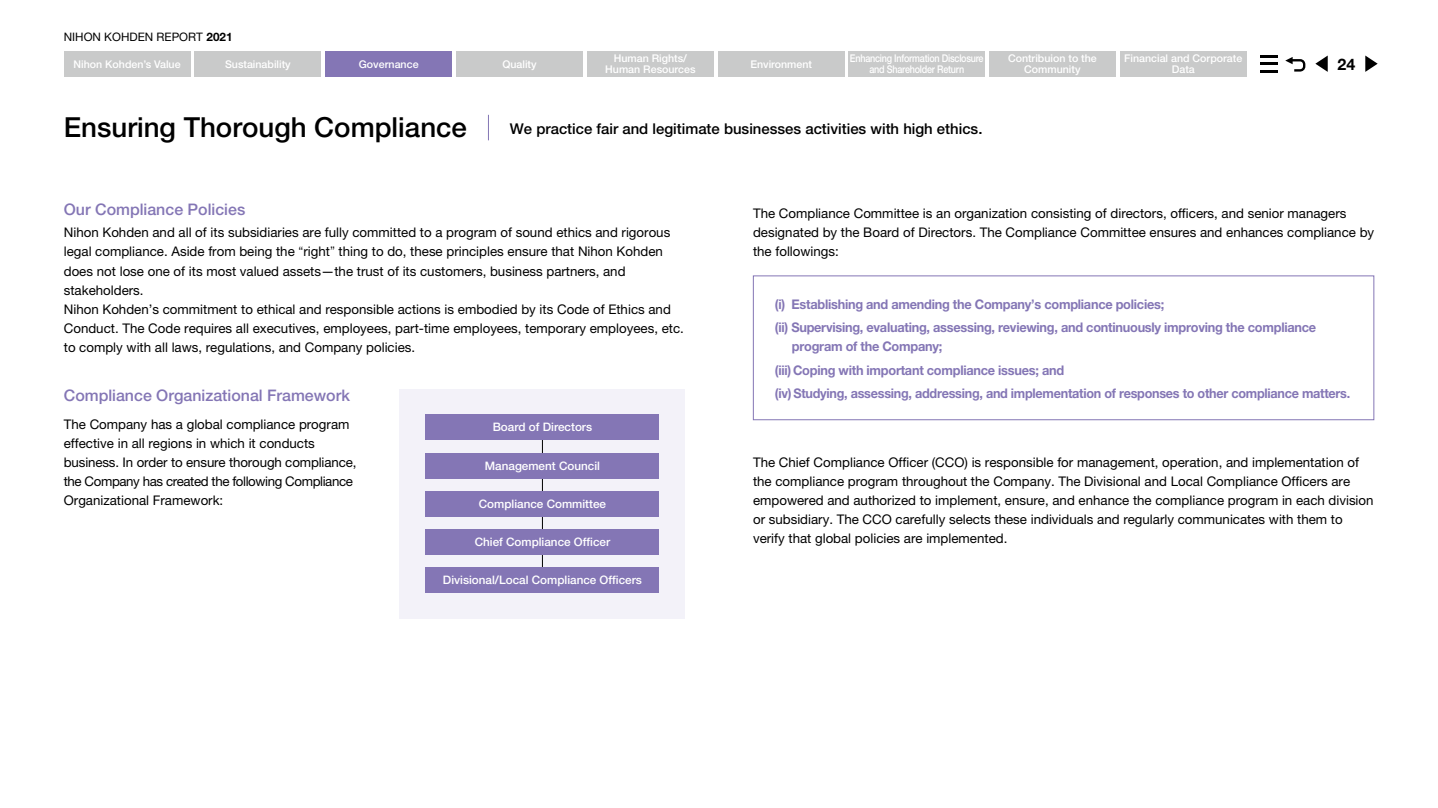
<style>
.page{position:relative;width:1438px;height:808px;background:#fff}
.page>*{position:absolute;margin:0;border:0;box-sizing:border-box;transform-origin:0 0}
.EN_大見出し_1{font:500 27.6px "Helvetica Neue LT Pro";color:#000}
.EN_見出し{font:500 15.9px "Helvetica Neue LT Pro";color:#8476b5}
.t1{font:700 15.9px "Helvetica Neue LT Pro";color:#000}
.EN_リード{font:500 14.85px "Helvetica Neue LT Pro";color:#000}
.EN_本文{font:13.35px/19.2px "Helvetica Neue LT Pro";color:#000}
.EN_本文-2{font:700 13.35px/19.2px "Helvetica Neue LT Pro";letter-spacing:-.02em;color:#8476b5;scale:.96 1}
.EN_表タイトル{font:500 11.7px "Helvetica Neue LT Pro";color:#fff}
.t2{font:11.7px "Helvetica Neue LT Pro";color:#000}
.t3{font:500 10.65px/10.6px "Helvetica Neue LT Pro";color:#fff;text-align:center}
.t4{font:500 10.65px/10.6px "Helvetica Neue LT Pro";letter-spacing:-.025em;color:#fff;text-align:center;scale:.85 1}
.s1{font-family:"Helvetica Neue";font-weight:700}
.s2{font-family:"Helvetica Neue";font-weight:300}
</style>
<div class="page">
<svg style="left:488px;top:115px;width:1px;height:25px"></svg>
<div style="left:753px;top:276px;width:620px;height:144px;border:1px solid #8476b5"></div>
<div style="left:400px;top:389px;width:285px;height:230px;background:#f3f2f9"></div>
<hr style="left:542px;top:423px;width:1px;height:158px;background:#000">
<div style="left:425px;top:415px;width:234px;height:25px;background:#8476b5"></div>
<div style="left:425px;top:453px;width:234px;height:25px;background:#8476b5"></div>
<div style="left:425px;top:491px;width:234px;height:26px;background:#8476b5"></div>
<div style="left:425px;top:568px;width:234px;height:25px;background:#8476b5"></div>
<div style="left:425px;top:529px;width:234px;height:26px;background:#8476b5"></div>
<svg style="left:1315px;top:56px;width:12px;height:16px"></svg>
<svg style="left:1365px;top:56px;width:12px;height:16px"></svg>
<hr style="left:1260px;top:55px;width:17px;height:3px;background:#000">
<hr style="left:1260px;top:70px;width:17px;height:3px;background:#000">
<svg style="left:1260px;top:63px;width:17px;height:2px"></svg>
<svg style="left:1285px;top:57px;width:21px;height:15px"></svg>
<div style="left:325px;top:51px;width:127px;height:26px;background:#8476b5"></div>
<div style="left:64px;top:51px;width:126px;height:26px;background:#c9caca"></div>
<div style="left:718px;top:51px;width:126px;height:26px;background:#c9caca"></div>
<div style="left:456px;top:51px;width:127px;height:26px;background:#c9caca"></div>
<div style="left:848px;top:51px;width:136px;height:26px;background:#c9caca"></div>
<div style="left:989px;top:51px;width:126px;height:25px;background:#c9caca"></div>
<div style="left:1119px;top:51px;width:127px;height:25px;background:#c9caca"></div>
<div style="left:587px;top:51px;width:126px;height:25px;background:#c9caca"></div>
<div style="left:195px;top:51px;width:126px;height:26px;background:#c9caca"></div>
<p class="t2" style="left:64px;top:29px;width:170px">NIHON KOHDEN REPORT <span class="s1">2021</span></p>
<p class="t3" style="left:74px;top:58px;width:108px">Nihon Kohden’s Value</p>
<p class="t3" style="left:359px;top:58px;width:61px">Governance</p>
<p class="t3" style="left:502px;top:58px;width:36px">Quality</p>
<p class="t3" style="left:750px;top:58px;width:63px">Environment</p>
<p class="t1" style="left:1337px;top:54px;width:19px">24</p>
<p class="t3" style="left:605px;top:53px;width:92px">Human Rights/<br>Human Resources</p>
<p class="t4" style="left:849px;top:53px;width:159px">Enhancing Information Disclosure and Shareholder Return</p>
<p class="t3" style="left:1007px;top:53px;width:90px">Contribuion to the<br>Community</p>
<p class="t3" style="left:1124px;top:53px;width:119px">Financial and Corporate<br>Data</p>
<p class="t3" style="left:225px;top:58px;width:67px">Sustainability</p>
<p class="EN_大見出し_1" style="left:64px;top:110px;width:404px">Ensuring Thorough Compliance</p>
<p class="EN_リード" style="left:510px;top:120px;width:474px">We practice fair and legitimate businesses activities with high ethics.</p>
<p class="EN_見出し" style="left:64px;top:199px;width:183px">Our Compliance Policies</p>
<p class="EN_本文" style="left:64px;top:223px;width:608px">Nihon Kohden and all of its subsidiaries are fully committed to a program of sound ethics and rigorous legal compliance. Aside from being the <span class="s2">“</span>right<span class="s2">”</span> thing to do, these principles ensure that Nihon Kohden does not lose one of its most valued assets—the trust of its customers, business partners, and stakeholders.</p>
<p class="EN_本文" style="left:64px;top:299px;width:621px">Nihon Kohden’s commitment to ethical and responsible actions is embodied by its Code of Ethics and<br>Conduct. The Code requires all executives, employees, part-time employees, temporary employees, etc. to comply with all laws, regulations, and Company policies.</p>
<p class="EN_見出し" style="left:64px;top:386px;width:287px">Compliance Organizational Framework</p>
<p class="EN_本文" style="left:64px;top:414px;width:294px">The Company has a global compliance program effective in all regions in which it conducts business. In order to ensure thorough compliance, the Company has created the following Compliance Organizational Framework:</p>
<p class="EN_表タイトル" style="left:492px;top:420px;width:101px">Board of Directors</p>
<p class="EN_表タイトル" style="left:485px;top:458px;width:117px">Management Council</p>
<p class="EN_表タイトル" style="left:479px;top:497px;width:129px">Compliance Committee</p>
<p class="EN_表タイトル" style="left:474px;top:535px;width:137px">Chief Compliance Officer</p>
<p class="EN_表タイトル" style="left:443px;top:573px;width:200px">Divisional/Local Compliance Officers</p>
<p class="EN_本文" style="left:753px;top:203px;width:622px">The Compliance Committee is an organization consisting of directors, officers, and senior managers designated by the Board of Directors. The Compliance Committee ensures and enhances compliance by the followings:</p>
<p class="EN_本文-2" style="left:774px;top:294px;width:407px">(i) Establishing and amending the Company’s compliance policies;</p>
<p class="EN_本文-2" style="left:792px;top:318px;width:547px;text-indent:-17px">(ii) Supervising, evaluating, assessing, reviewing, and continuously improving the compliance program of the Company;</p>
<p class="EN_本文-2" style="left:774px;top:360px;width:303px">(iii) Coping with important compliance issues; and</p>
<p class="EN_本文-2" style="left:774px;top:383px;width:601px">(iv) Studying, assessing, addressing, and implementation of responses to other compliance matters.</p>
<p class="EN_本文" style="left:753px;top:452px;width:622px">The Chief Compliance Officer (CCO) is responsible for management, operation, and implementation of the compliance program throughout the Company. The Divisional and Local Compliance Officers are empowered and authorized to implement, ensure, and enhance the compliance program in each division or subsidiary. The CCO carefully selects these individuals and regularly communicates with them to verify that global policies are implemented.</p>
</div>
